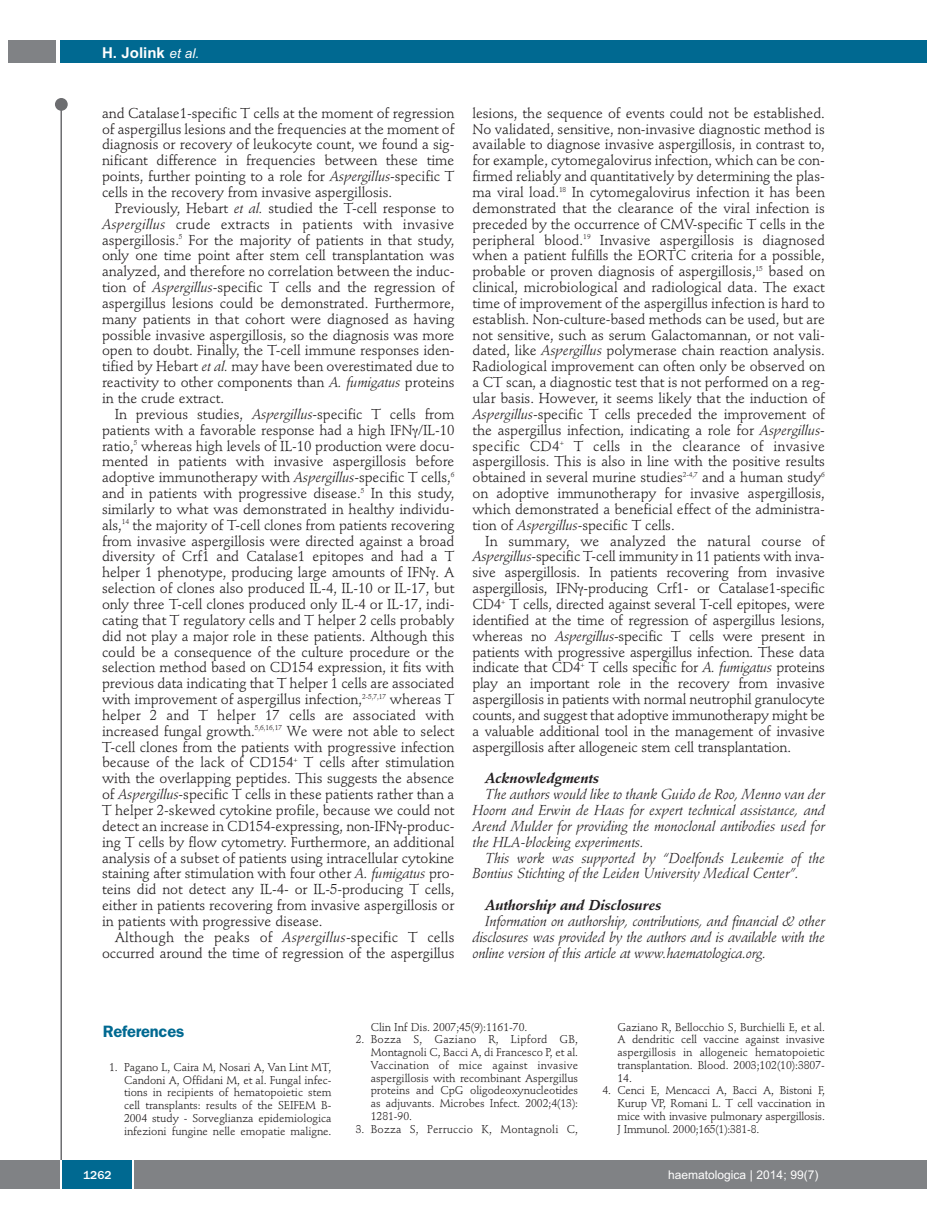
<style>
.page{position:relative;width:927px;height:1225px;background:#fff}
.page>*{position:absolute;margin:0;border:0;box-sizing:border-box;transform-origin:0 0}
.t1{font:600 16.5px "Franklin Gothic";letter-spacing:-.01em;color:#006991}
.t2{font:700 15px "Arial";color:#fff}
.t3{font:14.25px/15.9px "Stempel Schneidler";letter-spacing:-.005em;color:#231f20;text-align:justify}
.t4{font:italic 14.25px/15.9px "Stempel Schneidler";letter-spacing:-.005em;color:#231f20;text-align:justify}
.t5{font:italic 700 14.25px "Stempel Schneidler";letter-spacing:-.005em;color:#231f20}
.t6{font:12px "Arial";color:#fff}
.t7{font:500 12px "Franklin Gothic";color:#fff}
.t8{font:11.25px/12.8px "Stempel Schneidler";letter-spacing:-.005em;color:#231f20;text-align:justify}
.t9{font:11.25px "Stempel Schneidler";letter-spacing:.015em;color:#231f20}
.s1{font-weight:400;font-style:italic;font-size:13.5px}
.s2{font-style:italic}
</style>
<div class="page">
<div style="left:911px;top:40px;width:16px;height:22px;background:#006991"></div>
<div style="left:910px;top:1160px;width:17px;height:28px;background:#808285"></div>
<div style="left:55px;top:98px;width:13px;height:13px;background:#6c6d70;border-radius:50%"></div>
<hr style="left:60px;top:101px;width:2px;height:1061px;background:#6c6d70">
<div style="left:60px;top:40px;width:852px;height:22px;background:#006991"></div>
<div style="left:9px;top:40px;width:47px;height:22px;background:#808285"></div>
<div style="left:0;top:1160px;width:911px;height:28px;background:#808285"></div>
<div style="left:62px;top:1160px;width:71px;height:28px;background:#006991"></div>
<hr style="left:60px;top:1160px;width:2px;height:28px;background:#fff">
<svg style="left:133px;top:1160px;width:1px;height:28px"></svg>
<p class="t2" style="left:102px;top:44px;width:99px">H. Jolink <span class="s1">et al.</span></p>
<p class="t3" style="left:102px;top:106px;width:354px">and Catalase1-specific T cells at the moment of regression of aspergillus lesions and the frequencies at the moment of diagnosis or recovery of leukocyte count, we found a sig&shy;nificant difference in frequencies between these time points, further pointing to a role for <span class="s2">Aspergillus</span>-specific T cells in the recovery from invasive aspergillosis.</p>
<p class="t3" style="left:102px;top:201px;width:354px;text-indent:13px">Previously, Hebart <span class="s2">et al.</span> studied the T-cell response to <span class="s2">Aspergillus</span> crude extracts in patients with invasive aspergillosis.<sup>5</sup> For the majority of patients in that study, only one time point after stem cell transplantation was analyzed, and therefore no correlation between the induc&shy;tion of <span class="s2">Aspergillus</span>-specific T cells and the regression of aspergillus lesions could be demonstrated. Furthermore, many patients in that cohort were diagnosed as having possible invasive aspergillosis, so the diagnosis was more open to doubt. Finally, the T-cell immune responses iden&shy;tified by Hebart <span class="s2">et al.</span> may have been overestimated due to reactivity to other components than <span class="s2">A. fumigatus</span> proteins in the crude extract.</p>
<p class="t3" style="left:102px;top:407px;width:354px;text-indent:13px">In previous studies, <span class="s2">Aspergillus</span>-specific T cells from patients with a favorable response had a high IFN /IL-10 ratio,<sup>5</sup> whereas high levels of IL-10 production were docu&shy;mented in patients with invasive aspergillosis before adoptive immunotherapy with <span class="s2">Aspergillus</span>-specific T cells,<sup>6 </sup>and in patients with progressive disease.<sup>5</sup> In this study, similarly to what was demonstrated in healthy individu&shy;als,<sup>14</sup> the majority of T-cell clones from patients recovering from invasive aspergillosis were directed against a broad diversity of Crf1 and Catalase1 epitopes and had a T helper 1 phenotype, producing large amounts of IFN . A selection of clones also produced IL-4, IL-10 or IL-17, but only three T-cell clones produced only IL-4 or IL-17, indi&shy;cating that T regulatory cells and T helper 2 cells probably did not play a major role in these patients. Although this could be a consequence of the culture procedure or the selection method based on CD154 expression, it fits with previous data indicating that T helper 1 cells are associated with improvement of aspergillus infection,<sup>2-5,7,17</sup> whereas T helper 2 and T helper 17 cells are associated with increased fungal growth.<sup>5,6,16,17</sup> We were not able to select T-cell clones from the patients with progressive infection because of the lack of CD154<sup>+</sup> T cells after stimulation with the overlapping peptides. This suggests the absence of <span class="s2">Aspergillus</span>-specific T cells in these patients rather than a T helper 2-skewed cytokine profile, because we could not detect an increase in CD154-expressing, non-IFN -produc&shy;ing T cells by flow cytometry. Furthermore, an additional analysis of a subset of patients using intracellular cytokine staining after stimulation with four other <span class="s2">A. fumigatus</span> pro&shy;teins did not detect any IL-4- or IL-5-producing T cells, either in patients recovering from invasive aspergillosis or in patients with progressive disease.</p>
<p class="t3" style="left:102px;top:930px;width:354px;text-align:right">Although the peaks of <span class="s2">Aspergillus</span>-specific T cells occurred around the time of regression of the aspergillus</p>
<p class="t3" style="left:472px;top:106px;width:354px">lesions, the sequence of events could not be established.<br>No validated, sensitive, non-invasive diagnostic method is available to diagnose invasive aspergillosis, in contrast to, for example, cytomegalovirus infection, which can be con&shy;firmed reliably and quantitatively by determining the plas&shy;ma viral load.<sup>18</sup> In cytomegalovirus infection it has been demonstrated that the clearance of the viral infection is preceded by the occurrence of CMV-specific T cells in the peripheral blood.<sup>19</sup> Invasive aspergillosis is diagnosed when a patient fulfills the EORTC criteria for a possible, probable or proven diagnosis of aspergillosis,<sup>15</sup> based on clinical, microbiological and radiological data. The exact time of improvement of the aspergillus infection is hard to establish. Non-culture-based methods can be used, but are not sensitive, such as serum Galactomannan, or not vali&shy;dated, like <span class="s2">Aspergillus</span> polymerase chain reaction analysis.<br>Radiological improvement can often only be observed on a CT scan, a diagnostic test that is not performed on a reg&shy;ular basis. However, it seems likely that the induction of <span class="s2">Aspergillus</span>-specific T cells preceded the improvement of the aspergillus infection, indicating a role for <span class="s2">Aspergillus&shy;</span>specific CD4<sup>+</sup> T cells in the clearance of invasive aspergillosis. This is also in line with the positive results obtained in several murine studies<sup>2-4,7</sup> and a human study<sup>6 </sup>on adoptive immunotherapy for invasive aspergillosis, which demonstrated a beneficial effect of the administra&shy;tion of <span class="s2">Aspergillus</span>-specific T cells.</p>
<p class="t3" style="left:472px;top:534px;width:354px;text-indent:13px">In summary, we analyzed the natural course of <span class="s2">Aspergillus</span>-specific T-cell immunity in 11 patients with inva&shy;sive aspergillosis. In patients recovering from invasive aspergillosis, IFN -producing Crf1- or Catalase1-specific CD4<sup>+</sup> T cells, directed against several T-cell epitopes, were identified at the time of regression of aspergillus lesions, whereas no <span class="s2">Aspergillus</span>-specific T cells were present in patients with progressive aspergillus infection. These data indicate that CD4<sup>+</sup> T cells specific for <span class="s2">A. fumigatus</span> proteins play an important role in the recovery from invasive aspergillosis in patients with normal neutrophil granulocyte counts, and suggest that adoptive immunotherapy might be a valuable additional tool in the management of invasive aspergillosis after allogeneic stem cell transplantation.</p>
<p class="t5" style="left:485px;top:772px;width:116px">Acknowledgments</p>
<p class="t4" style="left:472px;top:787px;width:354px;text-indent:13px">The authors would like to thank Guido de Roo, Menno van der Hoorn and Erwin de Haas for expert technical assistance, and Arend Mulder for providing the monoclonal antibodies used for the HLA-blocking experiments.</p>
<p class="t4" style="left:472px;top:851px;width:354px;text-indent:13px">This work was supported by “Doelfonds Leukemie of the<br>Bontius Stichting of the Leiden University Medical Center”.</p>
<p class="t5" style="left:485px;top:899px;width:178px">Authorship and Disclosures</p>
<p class="t4" style="left:472px;top:914px;width:354px;text-indent:13px">Information on authorship, contributions, and financial &amp; other disclosures was provided by the authors and is available with the online version of this article at www.haematologica.org.</p>
<p class="t1" style="left:103px;top:1025px;width:83px">References</p>
<p class="t8" style="left:124px;top:1061px;width:209px;text-indent:-15px">1. Pagano L, Caira M, Nosari A, Van Lint MT, Candoni A, Offidani M, et al. Fungal infec&shy;tions in recipients of hematopoietic stem cell transplants: results of the SEIFEM B-2004 study - Sorveglianza epidemiologica infezioni fungine nelle emopatie maligne.</p>
<p class="t8" style="left:371px;top:1021px;width:158px">Clin Inf Dis. 2007;45(9):1161-70.</p>
<p class="t8" style="left:371px;top:1034px;width:209px;text-indent:-15px">2. Bozza S, Gaziano R, Lipford GB, Montagnoli C, Bacci A, di Francesco P, et al.<br>Vaccination of mice against invasive aspergillosis with recombinant Aspergillus proteins and CpG oligodeoxynucleotides as adjuvants. Microbes Infect. 2002;4(13):<br>1281-90.</p>
<p class="t9" style="left:356px;top:1124px;width:224px">3. Bozza S, Perruccio K, Montagnoli C,</p>
<p class="t8" style="left:617px;top:1021px;width:209px">Gaziano R, Bellocchio S, Burchielli E, et al.<br>A dendritic cell vaccine against invasive aspergillosis in allogeneic hematopoietic transplantation. Blood. 2003;102(10):3807- 14.</p>
<p class="t8" style="left:617px;top:1085px;width:209px;text-indent:-15px">4. Cenci E, Mencacci A, Bacci A, Bistoni F, Kurup VP, Romani L. T cell vaccination in mice with invasive pulmonary aspergillosis.<br>J Immunol. 2000;165(1):381-8.</p>
<p class="t7" style="left:83px;top:1167px;width:30px">1262</p>
<p class="t6" style="left:668px;top:1167px;width:152px">haematologica | 2014; 99(7)</p>
</div>
